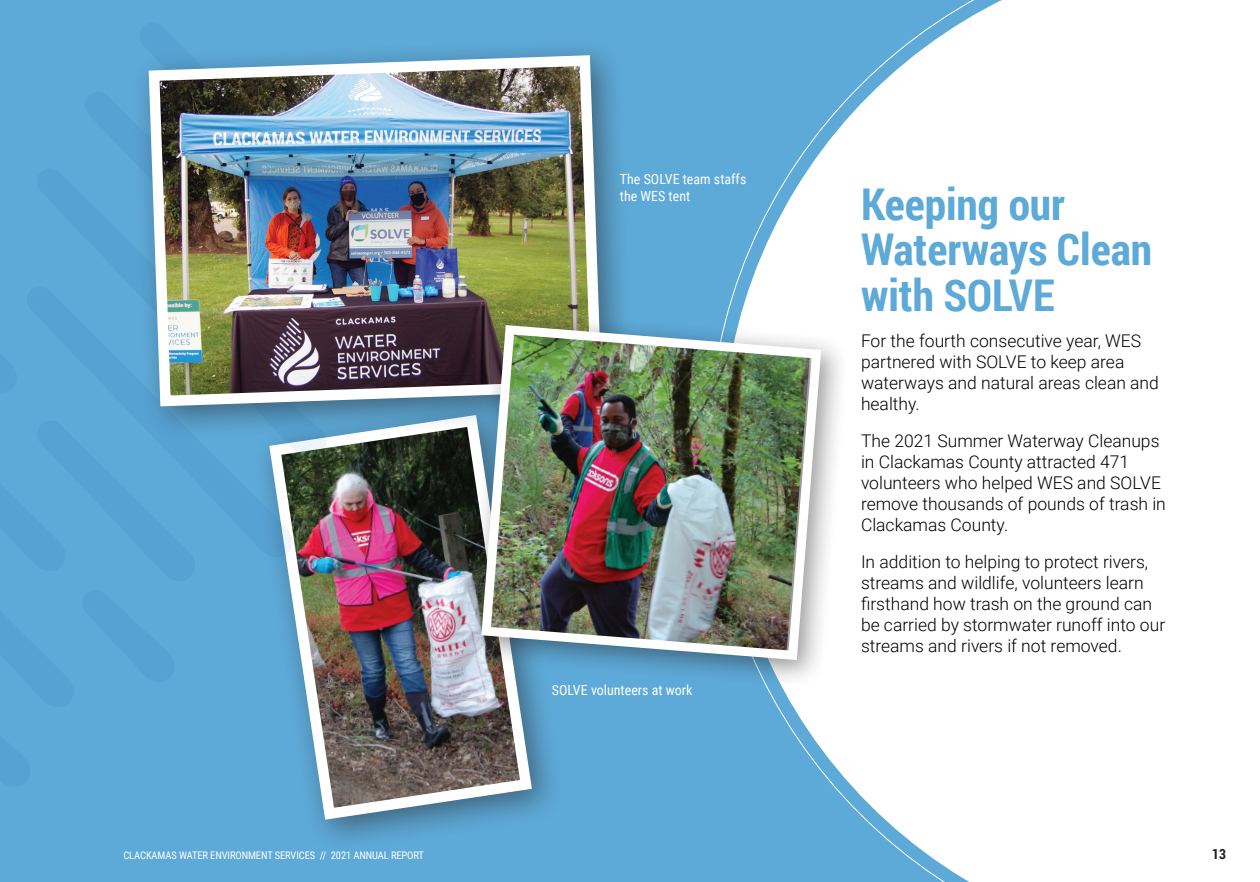
<style>
.page{position:relative;width:1260px;height:882px;background:#5da9d7}
.page>*{position:absolute;margin:0;border:0;box-sizing:border-box;transform-origin:0 0}
.t1{font:700 43.75px/45.5px "Roboto Condensed";color:#5da9d7}
.t2{font:300 17.5px/21px "Roboto";color:#000}
.t3{font:14px/16.8px "Roboto Condensed";color:#fff}
.t4{font:700 14px "Roboto Condensed";color:#231f20}
.t5{font:10.5px "Roboto Condensed";letter-spacing:-.01em;color:#fff}
</style>
<div class="page">
<div style="left:253px;top:398px;width:311px;height:455px;background:#231f20;opacity:.5"></div>
<img style="left:263px;top:440px;width:275px;height:386px">
<img style="left:253px;top:440px;width:76px;height:348px">
<div style="left:131px;top:37px;width:504px;height:403px;background:#231f20;opacity:.5"></div>
<img style="left:143px;top:50px;width:464px;height:362px">
<svg style="left:728px;top:0;width:532px;height:882px;background:#e8f2f9"></svg>
<div style="left:467px;top:310px;width:382px;height:378px;background:#231f20;opacity:.5"></div>
<img style="left:477px;top:320px;width:349px;height:345px">
<p class="t3" style="left:620px;top:170px;width:128px">The SOLVE team staffs the WES tent</p>
<p class="t3" style="left:552px;top:681px;width:142px">SOLVE volunteers at work</p>
<h1 class="t1" style="left:861px;top:180px;width:293px">Keeping our<br>Waterways Clean with SOLVE</h1>
<p class="t2" style="left:861px;top:330px;width:299px">For the fourth consecutive year, WES partnered with SOLVE to keep area waterways and natural areas clean and healthy.</p>
<p class="t2" style="left:861px;top:430px;width:306px">The 2021 Summer Waterway Cleanups in Clackamas County attracted 471 volunteers who helped WES and SOLVE remove thousands of pounds of trash in<br>Clackamas County.</p>
<p class="t2" style="left:861px;top:551px;width:306px">In addition to helping to protect rivers, streams and wildlife, volunteers learn firsthand how trash on the ground can be carried by stormwater runoff into our streams and rivers if not removed.</p>
<p class="t5" style="left:123px;top:848px;width:302px">CLACKAMAS WATER ENVIRONMENT SERVICES // 2021 ANNUAL REPORT</p>
<p class="t4" style="left:1212px;top:844px;width:15px">13</p>
</div>
